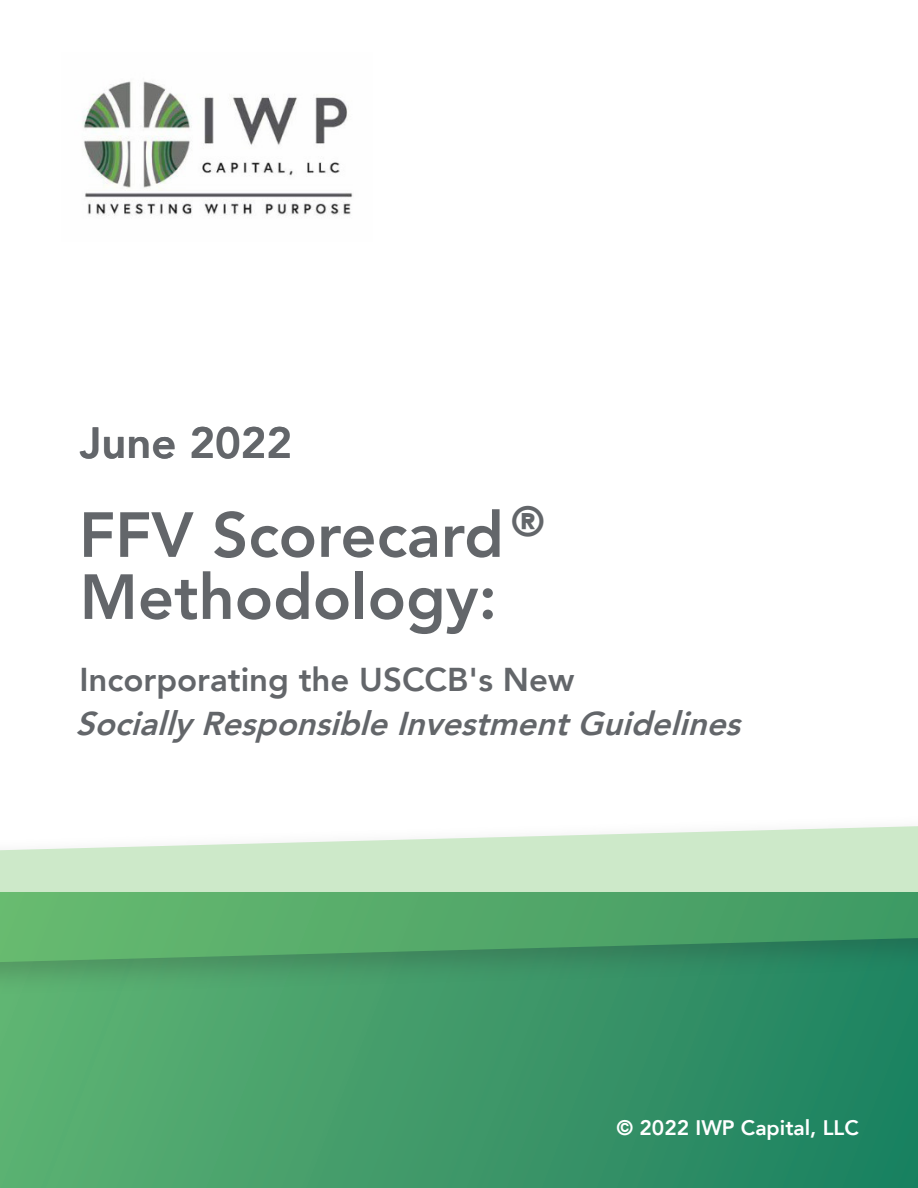
<style>
.page{position:relative;width:918px;height:1188px;background:#fff}
.page>*{position:absolute;margin:0;border:0;box-sizing:border-box;transform-origin:0 0}
.t1{font:800 63px/62.1px "Avenir";color:#63666a}
.t2{font:800 43.5px "Avenir";color:#63666a}
.t3{font:800 42px "Avenir";color:#63666a}
.t4{font:italic 800 33px/44px "Avenir";color:#63666a}
.t5{font:800 21px "Avenir";color:#fff}
.s1{font-style:normal}
</style>
<div class="page">
<div style="left:0;top:892px;width:918px;height:296px;background:linear-gradient(to right,#5fb273,#1d8060)"></div>
<div style="left:0;top:807px;width:918px;height:191px;background:#231f20;opacity:.6"></div>
<svg style="left:0;top:819px;width:918px;height:145px;background:#94c99f"></svg>
<img style="left:83px;top:81px;width:270px;height:135px">
<h2 class="t2" style="left:80px;top:409px;width:214px">June 2022</h2>
<p class="t3" style="left:511px;top:489px;width:35px">®</p>
<p class="t1" style="left:79px;top:504px;width:426px">FFV Scorecard<br>Methodology:</p>
<p class="t4" style="left:76px;top:658px;width:680px"><span class="s1">Incorporating the USCCB's New<br></span>SociallyResponsibleInvestmentGuidelines</p>
<p class="t5" style="left:617px;top:1111px;width:244px">© 2022 IWP Capital, LLC</p>
</div>
